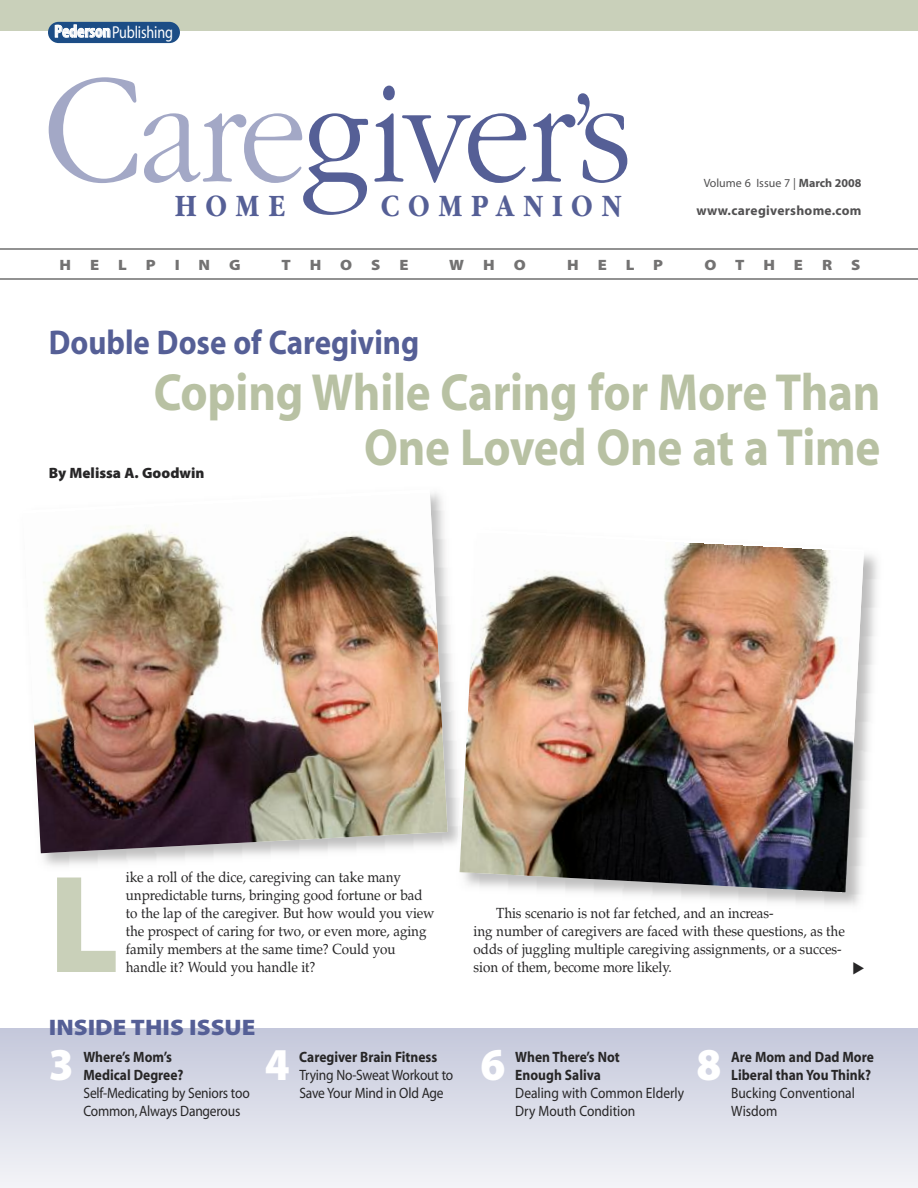
<style>
.page{position:relative;width:918px;height:1188px;background:#fff}
.page>*{position:absolute;margin:0;border:0;box-sizing:border-box;transform-origin:0 0}
.t1{font:300 150px "Garamond";letter-spacing:-.03em;color:#555f96;scale:.9 1}
.t2{font:900 140.25px "Myriad Pro";color:#c9d0b9;scale:.95 1}
.t3{font:700 52.5px/55.5px "Myriad";letter-spacing:-.005em;color:#b8c1a3;text-align:right;scale:.9 1}
.t4{font:900 45.75px "Myriad Pro";color:#fff;scale:.95 1}
.t5{font:700 34.5px "Myriad";color:#555f96;scale:.9 1}
.t6{font:700 32.4px "Garamond";letter-spacing:.335em;color:#555f96;scale:.85 1}
.t7{font:900 22.5px "Myriad Pro";color:#555f96;scale:1.1 1}
.t8{font:17.25px "Myriad";letter-spacing:-.01em;color:#fff;scale:.82 1}
.t9{font:15px/18px "Myriad";letter-spacing:-.015em;color:#272627;scale:.9 1}
.t10{font:700 15px/18px "Myriad";color:#272627;scale:.9 1}
.t11{font:900 15px "Myriad Pro";color:#737272;scale:1.1 1}
.t12{font:900 15px "Myriad Pro";color:#272627}
.t13{font:14.7px/18px "Palatino";letter-spacing:-.005em;color:#272627;scale:.92 1}
.t14{font:700 13.5px "Myriad";letter-spacing:.02em;color:#525152}
.t15{font:12px "Myriad";color:#525152}
.s1{font-weight:700;font-stretch:condensed;font-size:17.85px}
.s2{font-size:162.45px;color:#a3a8c6}
.s3{color:#a3a8c6}
.s4{font-size:137.55px}
.s5{font-weight:700}
</style>
<div class="page">
<div style="left:0;top:1029px;width:918px;height:159px;background:linear-gradient(to bottom,#c4c8db,#f3f4f8)"></div>
<div style="left:0;top:0;width:918px;height:32px;background:#c9d0ba"></div>
<hr style="left:0;top:249px;width:918px;height:1px;background:#272627">
<hr style="left:0;top:279px;width:918px;height:1px;background:#272627">
<img style="left:23px;top:493px;width:425px;height:360px">
<img style="left:457px;top:735px;width:3px;height:110px">
<img style="left:460px;top:542px;width:404px;height:350px">
<div style="left:48px;top:22px;width:132px;height:21px;background:#1c4d86;border-radius:11px"></div>
<p class="t8" style="left:54px;top:25px;width:146px"><span class="s1">Pederson</span>Publishing</p>
<h1 class="t1" style="left:42px;top:42px;width:657px"><span class="s2">C</span><span class="s3">are</span>giver<span class="s4">’</span>s</h1>
<h3 class="t6" style="left:175px;top:186px;width:131px">HOME</h3>
<h3 class="t6" style="left:381px;top:186px;width:284px">COMPANION</h3>
<p class="t15" style="left:704px;top:178px;width:159px">Volume 6 Issue 7 | <span class="s5">March 2008</span></p>
<p class="t14" style="left:697px;top:205px;width:166px">www.caregivershome.com</p>
<p class="t11" style="left:60px;top:259px;width:12px">H</p>
<p class="t11" style="left:90px;top:259px;width:10px">E</p>
<p class="t11" style="left:118px;top:259px;width:9px">L</p>
<p class="t11" style="left:146px;top:259px;width:11px">P</p>
<p class="t11" style="left:175px;top:259px;width:6px">I</p>
<p class="t11" style="left:199px;top:259px;width:12px">N</p>
<p class="t11" style="left:229px;top:259px;width:12px">G</p>
<p class="t11" style="left:281px;top:259px;width:10px">T</p>
<p class="t11" style="left:310px;top:259px;width:12px">H</p>
<p class="t11" style="left:340px;top:259px;width:12px">O</p>
<p class="t11" style="left:371px;top:259px;width:10px">S</p>
<p class="t11" style="left:399px;top:259px;width:10px">E</p>
<p class="t11" style="left:449px;top:259px;width:15px">W</p>
<p class="t11" style="left:483px;top:259px;width:12px">H</p>
<p class="t11" style="left:514px;top:259px;width:12px">O</p>
<p class="t11" style="left:567px;top:259px;width:12px">H</p>
<p class="t11" style="left:598px;top:259px;width:10px">E</p>
<p class="t11" style="left:626px;top:259px;width:9px">L</p>
<p class="t11" style="left:653px;top:259px;width:11px">P</p>
<p class="t11" style="left:705px;top:259px;width:38px">O T</p>
<p class="t11" style="left:763px;top:259px;width:12px">H</p>
<p class="t11" style="left:794px;top:259px;width:10px">E</p>
<p class="t11" style="left:822px;top:259px;width:11px">R</p>
<p class="t11" style="left:851px;top:259px;width:10px">S</p>
<h3 class="t5" style="left:49px;top:330px;width:413px">Double Dose of Caregiving</h3>
<h3 class="t3" style="left:154px;top:369px;width:809px">Coping While Caring for More Than<br>One Loved One at a Time</h3>
<p class="t12" style="left:49px;top:467px;width:157px">By Melissa A. Goodwin</p>
<h2 class="t2" style="left:49px;top:872px;width:76px">L</h2>
<p class="t13" style="left:126px;top:868px;width:337px">ike a roll of the dice, caregiving can take many unpredictable turns, bringing good fortune or bad to the lap of the caregiver. But how would you view the prospect of caring for two, or even more, aging family members at the same time? Could you handle it? Would you handle it?</p>
<h3 class="t7" style="left:49px;top:1019px;width:189px">INSIDE THIS ISSUE</h3>
<h3 class="t4" style="left:49px;top:1047px;width:28px">3</h3>
<p class="t10" style="left:83px;top:1049px;width:113px">Where’s Mom’s<br>Medical Degree?</p>
<p class="t9" style="left:83px;top:1085px;width:186px">Self-Medicating by Seniors too<br>Common,Always Dangerous</p>
<h3 class="t4" style="left:265px;top:1047px;width:28px">4</h3>
<p class="t10" style="left:299px;top:1049px;width:155px">Caregiver Brain Fitness</p>
<p class="t9" style="left:299px;top:1067px;width:172px">Trying No-Sweat Workout to<br>Save Your Mind in Old Age</p>
<p class="t13" style="left:474px;top:904px;width:405px;text-indent:23px">This scenario is not far fetched, and an increas-<br>ing number of caregivers are faced with these questions, as the odds of juggling multiple caregiving assignments, or a succes&shy;sion of them, become more likely.</p>
<h3 class="t4" style="left:481px;top:1047px;width:28px">6</h3>
<p class="t10" style="left:515px;top:1049px;width:118px">When There’s Not<br>Enough Saliva</p>
<p class="t9" style="left:515px;top:1085px;width:189px">Dealing with Common Elderly<br>Dry Mouth Condition</p>
<h3 class="t4" style="left:697px;top:1047px;width:28px">8</h3>
<p class="t10" style="left:731px;top:1049px;width:160px">Are Mom and Dad More<br>Liberal than You Think?</p>
<p class="t9" style="left:731px;top:1085px;width:139px">Bucking Conventional<br>Wisdom</p>
</div>
